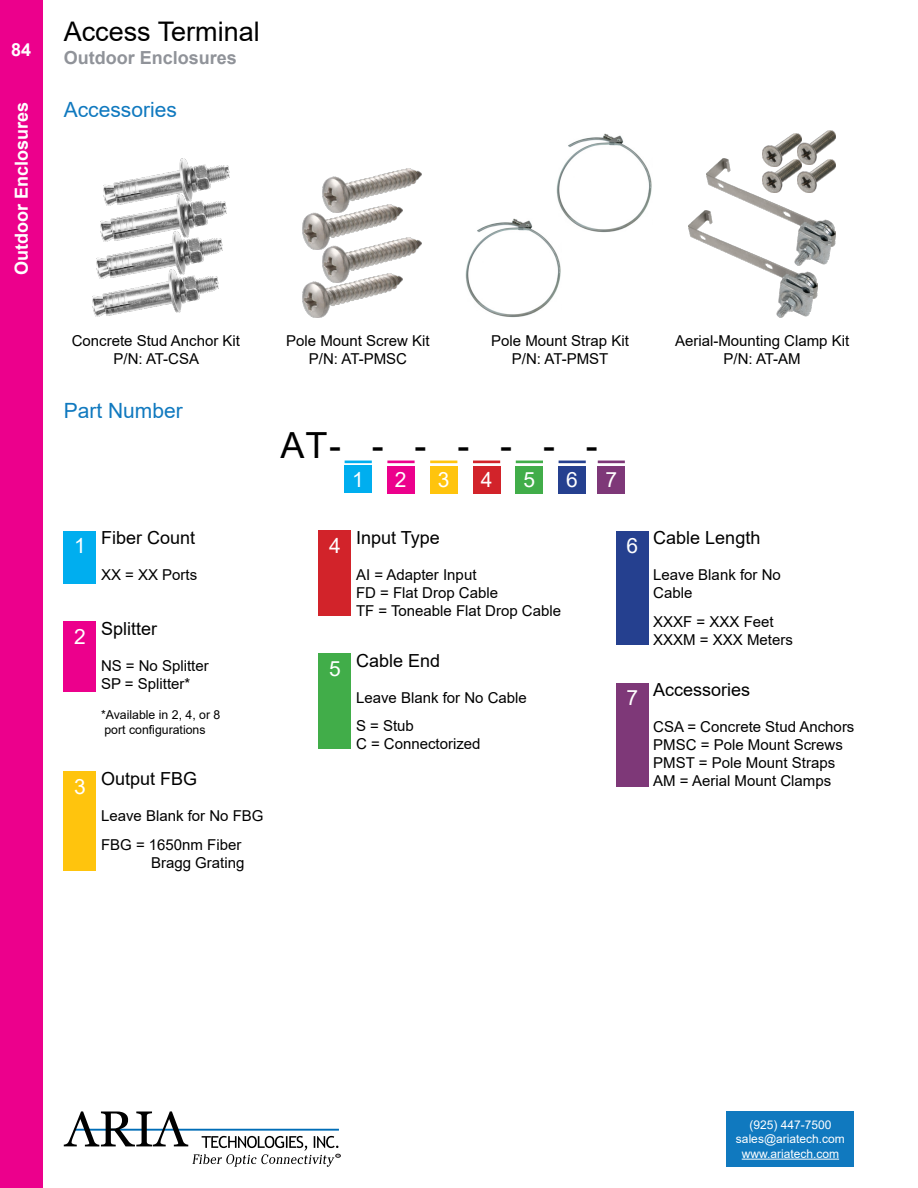
<style>
.page{position:relative;width:918px;height:1188px;background:#fff}
.page>*{position:absolute;margin:0;border:0;box-sizing:border-box;transform-origin:0 0}
.t1{font:36px "Arial";color:#000}
.t2{font:27px "Arial";color:#000}
.t3{font:21px "Arial";color:#1079bf}
.t4{font:21px "Arial";color:#fff}
.t5{font:18px "Arial";color:#000}
.t6{font:700 18px "Arial";color:#fff}
.t7{font:700 18px "Arial";color:#909399}
.t8{font:15px/18px "Arial";color:#000}
.t9{font:12.3px/14.7px "Arial";color:#000}
.t10{font:12px/14.4px "Arial";color:#fff;text-align:center}
.s1{font-size:21px;color:#fff}
</style>
<div class="page">
<div style="left:0;top:0;width:43px;height:1188px;background:#ec008c"></div>
<svg style="left:64px;top:1111px;width:277px;height:56px"></svg>
<div style="left:727px;top:1111px;width:127px;height:56px;background:#1079bf"></div>
<hr style="left:742px;top:1159px;width:97px;height:1px;background:#fff">
<hr style="left:345px;top:461px;width:27px;height:2px;background:#00aeef">
<hr style="left:387px;top:461px;width:28px;height:2px;background:#ec008c">
<hr style="left:430px;top:461px;width:27px;height:2px;background:#ffc40d">
<hr style="left:473px;top:461px;width:27px;height:2px;background:#d2232a">
<hr style="left:516px;top:461px;width:27px;height:2px;background:#41ad49">
<hr style="left:559px;top:461px;width:27px;height:2px;background:#25408f">
<hr style="left:598px;top:461px;width:27px;height:2px;background:#7e3878">
<div style="left:64px;top:621px;width:32px;height:71px;background:#ec008c"></div>
<div style="left:616px;top:531px;width:32px;height:114px;background:#25408f"></div>
<div style="left:319px;top:654px;width:32px;height:95px;background:#41ad49"></div>
<div style="left:430px;top:466px;width:27px;height:27px;background:#ffc40d"></div>
<div style="left:387px;top:466px;width:27px;height:27px;background:#ec008c"></div>
<div style="left:473px;top:466px;width:27px;height:27px;background:#d2232a"></div>
<div style="left:344px;top:466px;width:27px;height:27px;background:#00aeef"></div>
<div style="left:319px;top:531px;width:32px;height:85px;background:#d2232a"></div>
<div style="left:516px;top:466px;width:27px;height:27px;background:#41ad49"></div>
<div style="left:64px;top:531px;width:32px;height:53px;background:#00aeef"></div>
<div style="left:558px;top:466px;width:28px;height:27px;background:#25408f"></div>
<img style="left:557px;top:133px;width:95px;height:100px">
<div style="left:64px;top:772px;width:32px;height:99px;background:#ffc40d"></div>
<img style="left:688px;top:210px;width:129px;height:108px">
<img style="left:707px;top:158px;width:129px;height:108px">
<img style="left:763px;top:133px;width:34px;height:27px">
<img style="left:763px;top:160px;width:34px;height:33px">
<img style="left:797px;top:131px;width:39px;height:29px">
<img style="left:797px;top:160px;width:39px;height:33px">
<img style="left:104px;top:158px;width:126px;height:36px">
<img style="left:100px;top:194px;width:126px;height:38px">
<img style="left:96px;top:232px;width:126px;height:37px">
<img style="left:92px;top:269px;width:126px;height:48px">
<img style="left:466px;top:218px;width:95px;height:100px">
<img style="left:302px;top:281px;width:99px;height:37px">
<img style="left:322px;top:238px;width:100px;height:44px">
<img style="left:302px;top:212px;width:100px;height:37px">
<img style="left:322px;top:168px;width:100px;height:44px">
<div style="left:616px;top:683px;width:32px;height:103px;background:#7e3878"></div>
<div style="left:598px;top:466px;width:27px;height:27px;background:#7e3878"></div>
<p class="t6" style="left:11px;top:37px;width:22px">84</p>
<p class="t6" style="left:9px;top:275px;width:175px;rotate:-90deg">Outdoor Enclosures</p>
<h2 class="t2" style="left:64px;top:13px;width:198px">Access Terminal</h2>
<p class="t7" style="left:64px;top:45px;width:175px">Outdoor Enclosures</p>
<h3 class="t3" style="left:64px;top:95px;width:115px">Accessories</h3>
<p class="t8" style="left:72px;top:331px;width:170px;text-align:center">Concrete Stud Anchor Kit<br>P/N: AT-CSA</p>
<p class="t8" style="left:286px;top:331px;width:145px;text-align:center">Pole Mount Screw Kit<br>P/N: AT-PMSC</p>
<p class="t8" style="left:491px;top:331px;width:139px;text-align:center">Pole Mount Strap Kit<br>P/N: AT-PMST</p>
<p class="t8" style="left:675px;top:331px;width:176px;text-align:center">Aerial-Mounting Clamp Kit<br>P/N: AT-AM</p>
<h3 class="t3" style="left:64px;top:396px;width:121px">Part Number</h3>
<h3 class="t4" style="left:74px;top:531px;width:13px">1</h3>
<p class="t5" style="left:101px;top:525px;width:96px">Fiber Count</p>
<p class="t8" style="left:101px;top:566px;width:98px">XX = XX Ports</p>
<p class="t5" style="left:74px;top:616px;width:84px"><span class="s1">2</span> Splitter</p>
<p class="t8" style="left:101px;top:656px;width:109px">NS = No Splitter<br>SP = Splitter*</p>
<p class="t9" style="left:101px;top:707px;width:121px">*Available in 2, 4, or 8 port configurations</p>
<p class="t5" style="left:74px;top:766px;width:124px"><span class="s1">3</span> Output FBG</p>
<p class="t8" style="left:101px;top:801px;width:164px;line-height:28.8px">Leave Blank for No FBG<br>FBG = 1650nm Fiber</p>
<p class="t8" style="left:151px;top:853px;width:95px">Bragg Grating</p>
<h1 class="t1" style="left:280px;top:421px;width:319px">AT- - - - - - -</h1>
<h3 class="t4" style="left:352px;top:465px;width:13px">1</h3>
<h3 class="t4" style="left:395px;top:465px;width:13px">2</h3>
<h3 class="t4" style="left:438px;top:465px;width:13px">3</h3>
<h3 class="t4" style="left:481px;top:465px;width:13px">4</h3>
<h3 class="t4" style="left:523px;top:465px;width:13px">5</h3>
<h3 class="t4" style="left:566px;top:465px;width:13px">6</h3>
<h3 class="t4" style="left:605px;top:465px;width:13px">7</h3>
<p class="t5" style="left:329px;top:525px;width:112px"><span class="s1">4</span> Input Type</p>
<p class="t8" style="left:356px;top:565px;width:207px">AI = Adapter Input<br>FD = Flat Drop Cable<br>TF = Toneable Flat Drop Cable</p>
<p class="t5" style="left:329px;top:648px;width:112px"><span class="s1">5</span> Cable End</p>
<p class="t8" style="left:356px;top:683px;width:172px;line-height:28.8px">Leave Blank for No Cable<br>S = Stub</p>
<p class="t8" style="left:356px;top:735px;width:126px">C = Connectorized</p>
<p class="t5" style="left:626px;top:525px;width:135px"><span class="s1">6</span> Cable Length</p>
<p class="t8" style="left:653px;top:566px;width:129px">Leave Blank for No<br>Cable</p>
<p class="t8" style="left:653px;top:613px;width:141px">XXXF = XXX Feet<br>XXXM = XXX Meters</p>
<p class="t5" style="left:626px;top:677px;width:125px"><span class="s1">7</span> Accessories</p>
<p class="t8" style="left:653px;top:718px;width:203px">CSA = Concrete Stud Anchors<br>PMSC = Pole Mount Screws<br>PMST = Pole Mount Straps<br>AM = Aerial Mount Clamps</p>
<p class="t10" style="left:736px;top:1118px;width:110px">(925) 447-7500 sales@ariatech.com www.ariatech.com</p>
</div>
